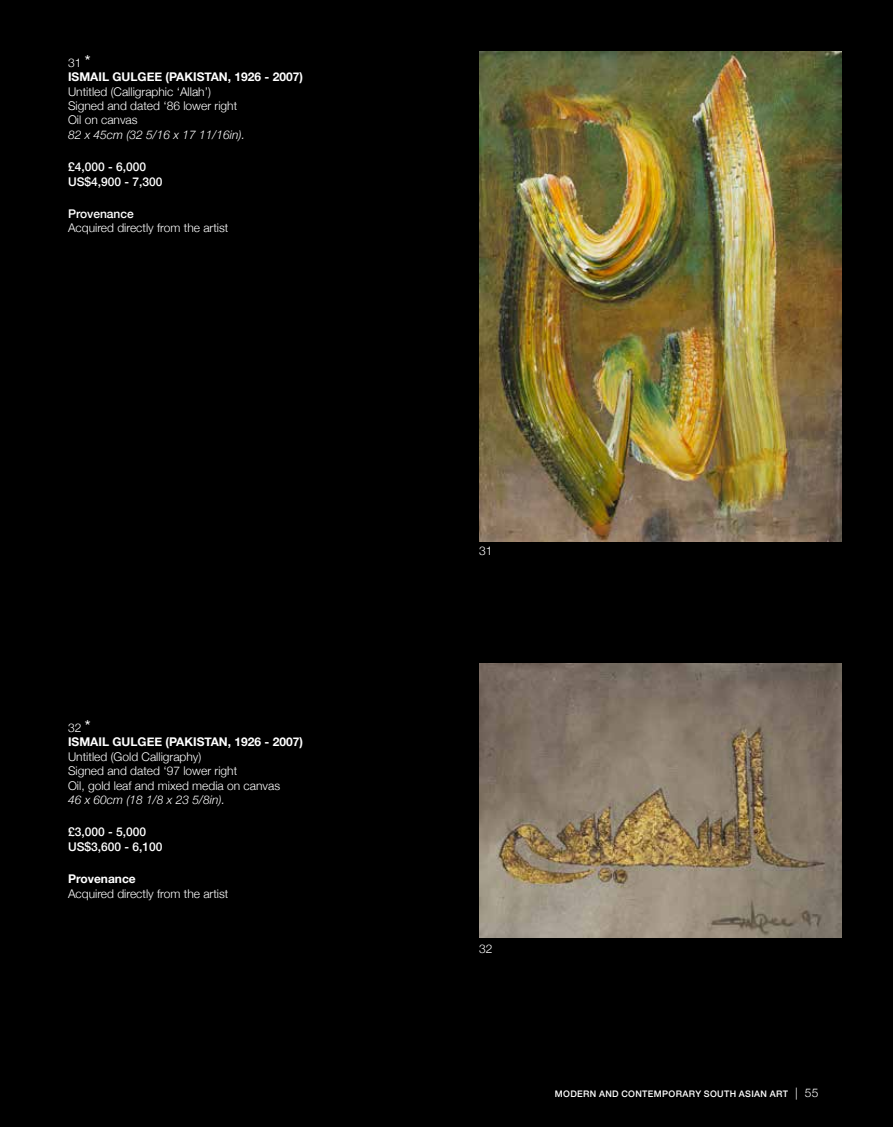
<style>
.page{position:relative;width:893px;height:1127px;background:#000}
.page>*{position:absolute;margin:0;border:0;box-sizing:border-box;transform-origin:0 0}
.t1{font:300 12px/14.4px "Helvetica Neue";color:#fff}
.t2{font:700 12px/14.4px "Helvetica Neue";color:#fff}
.t3{font:500 12px/14.4px "Helvetica Neue";color:#fff}
.t4{font:italic 300 12px "Helvetica Neue";color:#fff}
.t5{font:500 9px "Helvetica Neue";letter-spacing:.035em;color:#fff}
.s1{font-weight:300}
.s2{font-weight:400;font-size:16.5px}
.s3{font-weight:300;font-size:12px}
</style>
<div class="page">
<img style="left:479px;top:51px;width:363px;height:490px">
<img style="left:479px;top:664px;width:363px;height:274px">
<p class="t2" style="left:68px;top:56px;width:236px"><span class="s1">31</span> <span class="s2">*<br></span>ISMAIL GULGEE (PAKISTAN, 1926 - 2007)</p>
<p class="t1" style="left:68px;top:83px;width:171px">Untitled (Calligraphic ‘Allah’)<br>Signed and dated ‘86 lower right<br>Oil on canvas</p>
<p class="t4" style="left:68px;top:125px;width:178px">82 x 45cm (32 5/16 x 17 11/16in).</p>
<p class="t3" style="left:68px;top:159px;width:96px">£4,000 - 6,000<br>US$4,900 - 7,300</p>
<p class="t3" style="left:68px;top:205px;width:67px">Provenance</p>
<p class="t1" style="left:68px;top:220px;width:162px">Acquired directly from the artist</p>
<p class="t2" style="left:68px;top:721px;width:236px"><span class="s1">32</span> <span class="s2">*<br></span>ISMAIL GULGEE (PAKISTAN, 1926 - 2007)</p>
<p class="t1" style="left:68px;top:748px;width:214px">Untitled (Gold Calligraphy)<br>Signed and dated ‘97 lower right<br>Oil, gold leaf and mixed media on canvas</p>
<p class="t4" style="left:68px;top:790px;width:158px">46 x 60cm (18 1/8 x 23 5/8in).</p>
<p class="t3" style="left:68px;top:824px;width:96px">£3,000 - 5,000<br>US$3,600 - 6,100</p>
<p class="t2" style="left:68px;top:872px;width:69px">Provenance</p>
<p class="t1" style="left:68px;top:885px;width:162px">Acquired directly from the artist</p>
<p class="t1" style="left:479px;top:543px;width:15px">31</p>
<p class="t1" style="left:479px;top:941px;width:15px">32</p>
<p class="t5" style="left:555px;top:1087px;width:265px">MODERN AND CONTEMPORARY SOUTH ASIAN ART <span class="s3">| 55</span></p>
</div>
